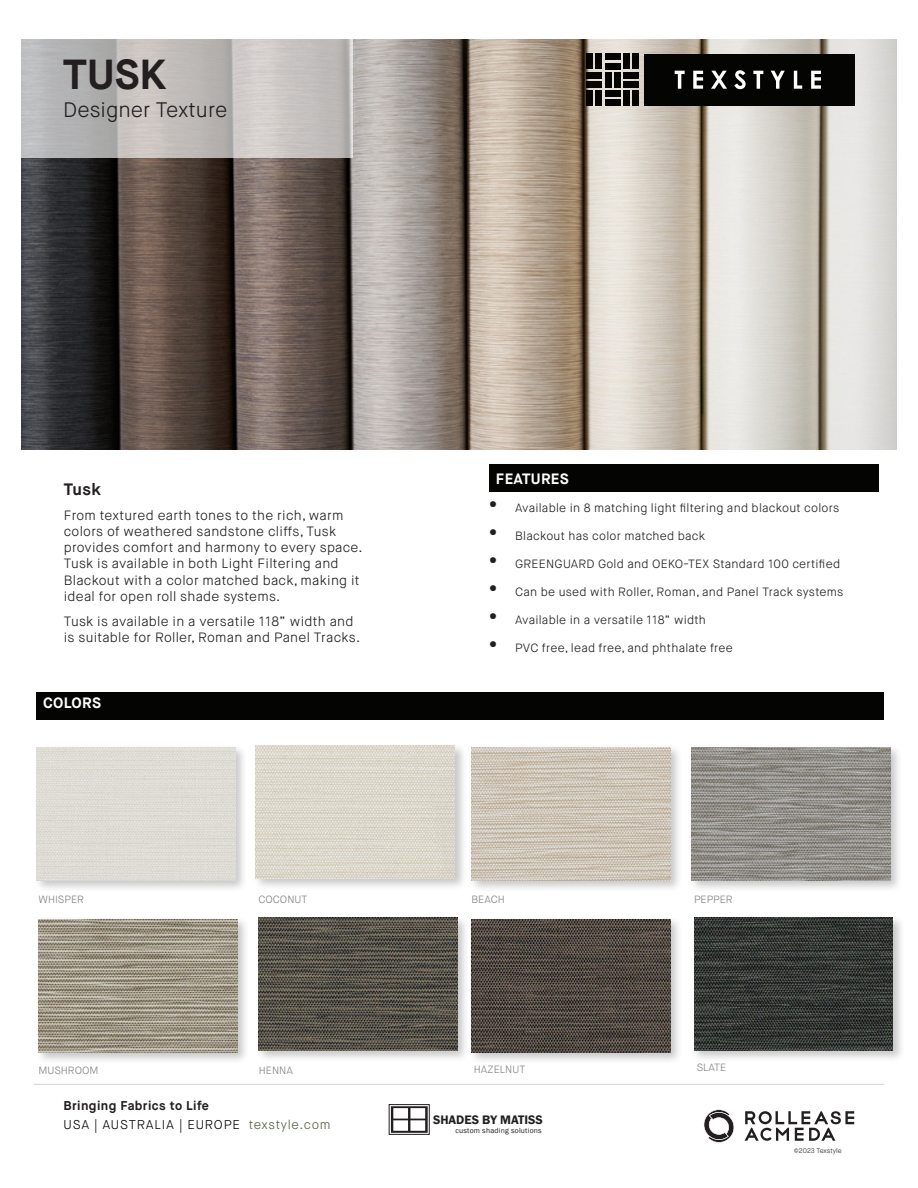
<style>
.page{position:relative;width:918px;height:1188px;background:#fff}
.page>*{position:absolute;margin:0;border:0;box-sizing:border-box;transform-origin:0 0}
.t1{font:700 42px "Maison Neue";color:#231f20}
.t2{font:300 21px "Maison Neue";color:#231f20}
.t3{font:700 16.5px "Maison Neue";color:#231f20}
.t4{font:700 15px "Maison Neue";letter-spacing:.02em;color:#fff}
.t5{font:300 13.5px/16.2px "Maison Neue";letter-spacing:.02em;color:#231f20}
.t6{font:700 12.75px/19px "Maison Neue";letter-spacing:.03em;color:#231f20}
.t7{font:600 12.75px "Franklin Gothic";color:#231f20}
.t8{font:300 12px "Maison Neue";letter-spacing:.02em;color:#231f20}
.t9{font:300 10.5px "Maison Neue";color:#808285}
.t10{font:7.65px "Franklin Gothic";letter-spacing:.025em;color:#231f20}
.t11{font:300 6.75px "Maison Neue";color:#231f20}
.s1{font-weight:700;font-size:24px}
.s2{font-weight:300;color:#040503}
.s3{font-weight:300;color:#556143}
</style>
<div class="page">
<img style="left:21px;top:40px;width:876px;height:409px">
<svg style="left:21px;top:39px;width:332px;height:118px"></svg>
<div style="left:644px;top:54px;width:210px;height:52px;background:#040503"></div>
<svg style="left:675px;top:71px;width:10px;height:18px"></svg>
<svg style="left:693px;top:71px;width:10px;height:18px"></svg>
<svg style="left:711px;top:71px;width:16px;height:18px"></svg>
<svg style="left:734px;top:70px;width:12px;height:19px"></svg>
<svg style="left:753px;top:71px;width:10px;height:18px"></svg>
<svg style="left:771px;top:71px;width:14px;height:18px"></svg>
<svg style="left:794px;top:71px;width:8px;height:18px"></svg>
<svg style="left:811px;top:71px;width:10px;height:18px"></svg>
<div style="left:605px;top:100px;width:15px;height:6px;background:#040503"></div>
<div style="left:605px;top:91px;width:15px;height:6px;background:#040503"></div>
<div style="left:605px;top:63px;width:15px;height:6px;background:#040503"></div>
<div style="left:605px;top:54px;width:15px;height:6px;background:#040503"></div>
<div style="left:624px;top:81px;width:15px;height:7px;background:#040503"></div>
<div style="left:624px;top:72px;width:15px;height:6px;background:#040503"></div>
<div style="left:587px;top:81px;width:15px;height:7px;background:#040503"></div>
<div style="left:587px;top:72px;width:15px;height:6px;background:#040503"></div>
<div style="left:587px;top:54px;width:6px;height:15px;background:#040503"></div>
<div style="left:596px;top:54px;width:6px;height:15px;background:#040503"></div>
<div style="left:587px;top:91px;width:6px;height:15px;background:#040503"></div>
<div style="left:596px;top:91px;width:6px;height:15px;background:#040503"></div>
<div style="left:624px;top:54px;width:6px;height:15px;background:#040503"></div>
<div style="left:633px;top:54px;width:6px;height:15px;background:#040503"></div>
<div style="left:624px;top:91px;width:6px;height:15px;background:#040503"></div>
<div style="left:633px;top:91px;width:6px;height:15px;background:#040503"></div>
<div style="left:605px;top:72px;width:6px;height:16px;background:#040503"></div>
<div style="left:614px;top:72px;width:6px;height:16px;background:#040503"></div>
<div style="left:489px;top:464px;width:390px;height:28px;background:#040503"></div>
<div style="left:36px;top:693px;width:848px;height:27px;background:#040503"></div>
<div style="left:33px;top:744px;width:215px;height:149px;background:#231f20;opacity:.25"></div>
<img style="left:36px;top:747px;width:199px;height:133px">
<svg style="left:745px;top:1111px;width:109px;height:30px"></svg>
<svg style="left:704px;top:1109px;width:30px;height:34px"></svg>
<hr style="left:34px;top:1084px;width:850px;height:1px;background:#d2d6cc">
<div style="left:253px;top:743px;width:214px;height:148px;background:#231f20;opacity:.25"></div>
<img style="left:256px;top:746px;width:199px;height:133px">
<div style="left:468px;top:744px;width:215px;height:149px;background:#231f20;opacity:.25"></div>
<img style="left:472px;top:747px;width:198px;height:133px">
<div style="left:689px;top:744px;width:214px;height:149px;background:#231f20;opacity:.25"></div>
<img style="left:692px;top:747px;width:199px;height:133px">
<div style="left:35px;top:916px;width:215px;height:149px;background:#231f20;opacity:.25"></div>
<img style="left:39px;top:919px;width:198px;height:133px">
<div style="left:255px;top:915px;width:215px;height:148px;background:#231f20;opacity:.25"></div>
<img style="left:258px;top:918px;width:199px;height:133px">
<div style="left:468px;top:916px;width:215px;height:149px;background:#231f20;opacity:.25"></div>
<img style="left:472px;top:919px;width:198px;height:133px">
<div style="left:691px;top:915px;width:214px;height:148px;background:#231f20;opacity:.25"></div>
<img style="left:694px;top:918px;width:199px;height:133px">
<div style="left:389px;top:1104px;width:41px;height:31px;border:1px solid #231f20"></div>
<svg style="left:391px;top:1106px;width:37px;height:27px"></svg>
<p class="t1" style="left:63px;top:47px;width:104px">TUSK</p>
<p class="t2" style="left:63px;top:96px;width:166px">Designer Texture</p>
<p class="t3" style="left:64px;top:479px;width:39px">Tusk</p>
<p class="t5" style="left:64px;top:507px;width:300px">From textured earth tones to the rich, warm colors of weathered sandstone cliffs, Tusk provides comfort and harmony to every space.<br>Tusk is available in both Light Filtering and Blackout with a color matched back, making it ideal for open roll shade systems.</p>
<p class="t5" style="left:64px;top:613px;width:298px">Tusk is available in a versatile 118” width and is suitable for Roller, Roman and Panel Tracks.</p>
<p class="t4" style="left:43px;top:694px;width:59px">COLORS</p>
<p class="t4" style="left:496px;top:469px;width:74px">FEATURES</p>
<p class="t8" style="left:489px;top:500px;width:352px"><span class="s1">•</span> Available in 8 matching light filtering and blackout colors</p>
<p class="t8" style="left:489px;top:528px;width:217px"><span class="s1">•</span> Blackout has color matched back</p>
<p class="t8" style="left:489px;top:556px;width:352px"><span class="s1">•</span> GREENGUARD Gold and OEKO-TEX Standard 100 certified</p>
<p class="t8" style="left:489px;top:584px;width:356px"><span class="s1">•</span> Can be used with Roller, Roman, and Panel Track systems</p>
<p class="t8" style="left:489px;top:612px;width:218px"><span class="s1">•</span> Available in a versatile 118” width</p>
<p class="t8" style="left:489px;top:640px;width:245px"><span class="s1">•</span> PVC free, lead free, and phthalate free</p>
<p class="t9" style="left:39px;top:893px;width:47px">WHISPER</p>
<p class="t9" style="left:258px;top:893px;width:50px">COCONUT</p>
<p class="t9" style="left:472px;top:893px;width:35px">BEACH</p>
<p class="t9" style="left:694px;top:893px;width:40px">PEPPER</p>
<p class="t9" style="left:39px;top:1063px;width:61px">MUSHROOM</p>
<p class="t6" style="left:64px;top:1096px;width:269px">Bringing Fabrics to Life<br><span class="s2">USA | AUSTRALIA | EUROPE</span> <span class="s3">texstyle.com</span></p>
<p class="t9" style="left:259px;top:1063px;width:36px">HENNA</p>
<p class="t9" style="left:474px;top:1063px;width:53px">HAZELNUT</p>
<p class="t9" style="left:697px;top:1061px;width:31px">SLATE</p>
<p class="t7" style="left:433px;top:1112px;width:111px">SHADES BY MATISS</p>
<p class="t10" style="left:456px;top:1125px;width:88px">custom shading solutions</p>
<p class="t11" style="left:794px;top:1146px;width:49px">©2023 Texstyle</p>
</div>
